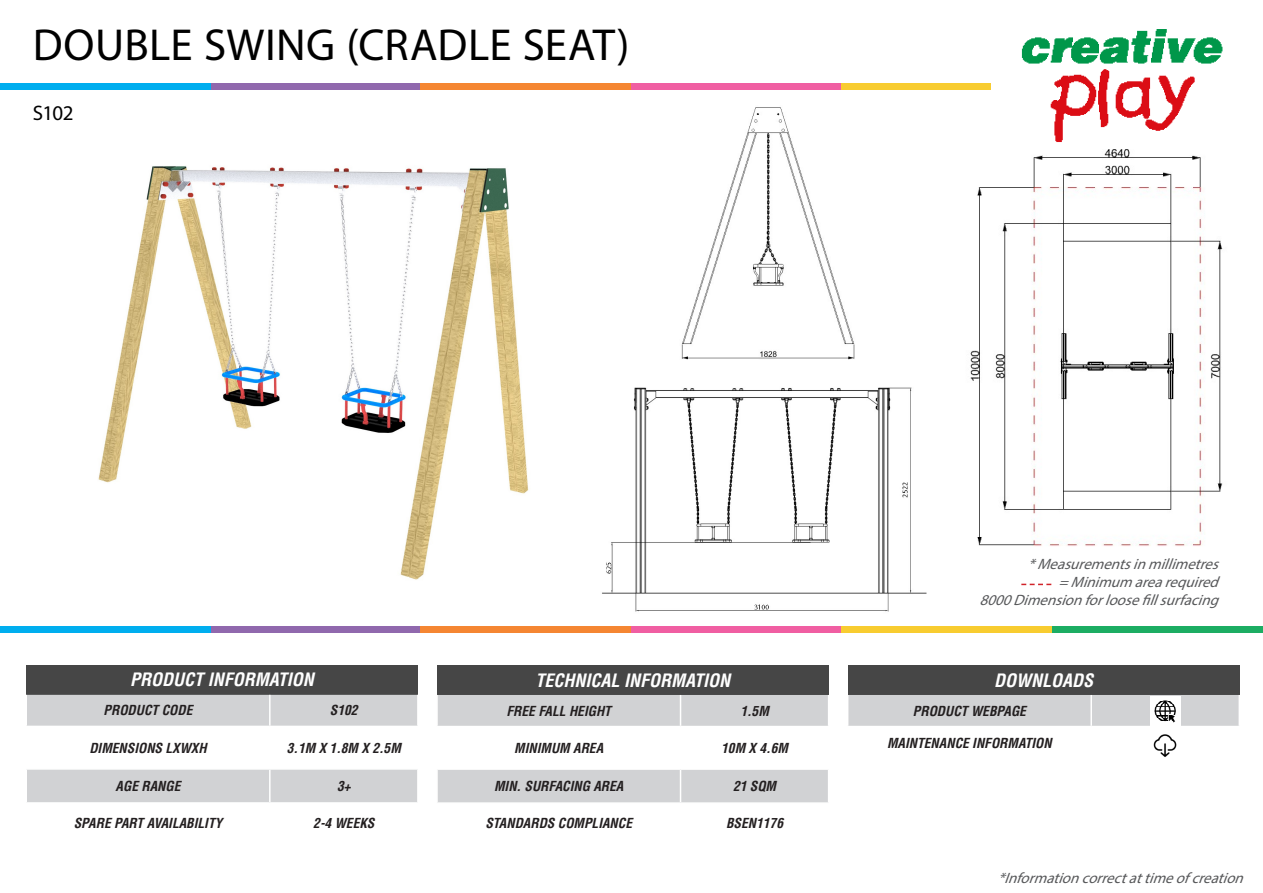
<style>
.page{position:relative;width:1263px;height:893px;background:#fff}
.page>*{position:absolute;margin:0;border:0;box-sizing:border-box;transform-origin:0 0}
.t1{font:45px "Myriad Pro";letter-spacing:.005em;color:#000}
.t2{font:21px "Myriad Pro";color:#000}
.t3{font:italic 700 condensed 18px "Helvetica LT Std";color:#fff}
.t4{font:italic 15px "Myriad Pro";color:#57585a}
.t5{font:italic 700 condensed 13.5px "Helvetica LT Std";color:#231f20}
</style>
<div class="page">
<div style="left:0;top:626px;width:211px;height:6px;background:#00aeef"></div>
<div style="left:211px;top:626px;width:210px;height:6px;background:#9068ad"></div>
<div style="left:420px;top:626px;width:211px;height:6px;background:#f58632"></div>
<div style="left:631px;top:626px;width:210px;height:6px;background:#f05ea2"></div>
<div style="left:841px;top:626px;width:211px;height:6px;background:#f8cc30"></div>
<div style="left:1052px;top:626px;width:211px;height:6px;background:#1cad63"></div>
<img style="left:1021px;top:30px;width:202px;height:112px">
<div style="left:0;top:83px;width:211px;height:7px;background:#00aeef"></div>
<div style="left:211px;top:83px;width:210px;height:7px;background:#9068ad"></div>
<div style="left:420px;top:83px;width:211px;height:7px;background:#f58632"></div>
<div style="left:631px;top:83px;width:210px;height:7px;background:#f05ea2"></div>
<div style="left:841px;top:83px;width:150px;height:7px;background:#f8cc30"></div>
<div style="left:26px;top:665px;width:392px;height:30px;background:#464646"></div>
<div style="left:27px;top:695px;width:390px;height:31px;background:#d1d2d4"></div>
<div style="left:27px;top:770px;width:390px;height:32px;background:#d1d2d4"></div>
<hr style="left:269px;top:695px;width:2px;height:31px;background:#fff">
<hr style="left:269px;top:770px;width:2px;height:32px;background:#fff">
<div style="left:437px;top:665px;width:392px;height:30px;background:#464646"></div>
<div style="left:438px;top:695px;width:390px;height:31px;background:#d1d2d4"></div>
<div style="left:438px;top:770px;width:390px;height:32px;background:#d1d2d4"></div>
<hr style="left:680px;top:695px;width:1px;height:31px;background:#fff">
<hr style="left:680px;top:770px;width:1px;height:32px;background:#fff">
<div style="left:848px;top:665px;width:391px;height:30px;background:#464646"></div>
<div style="left:848px;top:695px;width:390px;height:31px;background:#d1d2d4"></div>
<hr style="left:1090px;top:695px;width:2px;height:31px;background:#fff">
<img style="left:1150px;top:696px;width:30px;height:30px">
<img style="left:1153px;top:734px;width:24px;height:23px">
<img style="left:98px;top:166px;width:431px;height:414px">
<img style="left:681px;top:107px;width:174px;height:253px">
<img style="left:970px;top:149px;width:253px;height:397px">
<img style="left:602px;top:387px;width:324px;height:225px">
<svg style="left:1021px;top:584px;width:30px;height:1px"></svg>
<p class="t1" style="left:33px;top:17px;width:598px">DOUBLE SWING (CRADLE SEAT)</p>
<p class="t2" style="left:33px;top:100px;width:42px">S102</p>
<p class="t3" style="left:130px;top:668px;width:185px">PRODUCT INFORMATION</p>
<p class="t5" style="left:104px;top:702px;width:90px">PRODUCT CODE</p>
<p class="t5" style="left:330px;top:702px;width:29px">S102</p>
<p class="t5" style="left:89px;top:739px;width:119px">DIMENSIONS LXWXH</p>
<p class="t5" style="left:287px;top:739px;width:116px">3.1M X 1.8M X 2.5M</p>
<p class="t5" style="left:116px;top:777px;width:66px">AGE RANGE</p>
<p class="t5" style="left:337px;top:777px;width:15px">3+</p>
<p class="t5" style="left:74px;top:815px;width:150px">SPARE PART AVAILABILITY</p>
<p class="t5" style="left:313px;top:815px;width:63px">2-4 WEEKS</p>
<p class="t3" style="left:535px;top:669px;width:196px">TECHNICAL INFORMATION</p>
<p class="t5" style="left:506px;top:702px;width:106px">FREE FALL HEIGHT</p>
<p class="t5" style="left:740px;top:702px;width:30px">1.5M</p>
<p class="t5" style="left:514px;top:739px;width:90px">MINIMUM AREA</p>
<p class="t5" style="left:721px;top:739px;width:68px">10M X 4.6M</p>
<p class="t5" style="left:494px;top:777px;width:131px">MIN. SURFACING AREA</p>
<p class="t5" style="left:733px;top:777px;width:45px">21 SQM</p>
<p class="t5" style="left:485px;top:815px;width:148px">STANDARDS COMPLIANCE</p>
<p class="t5" style="left:726px;top:815px;width:59px">BSEN1176</p>
<p class="t4" style="left:1028px;top:555px;width:198px">*Measurementsinmillimetres</p>
<p class="t4" style="left:1058px;top:573px;width:167px">=Minimum arearequired</p>
<p class="t4" style="left:979px;top:591px;width:246px">8000Dimensionforloosefillsurfacing</p>
<p class="t3" style="left:994px;top:669px;width:101px">DOWNLOADS</p>
<p class="t5" style="left:913px;top:702px;width:115px">PRODUCT WEBPAGE</p>
<p class="t5" style="left:887px;top:735px;width:166px">MAINTENANCE INFORMATION</p>
<p class="t4" style="left:998px;top:869px;width:253px">*Informationcorrectattimeofcreation</p>
</div>
